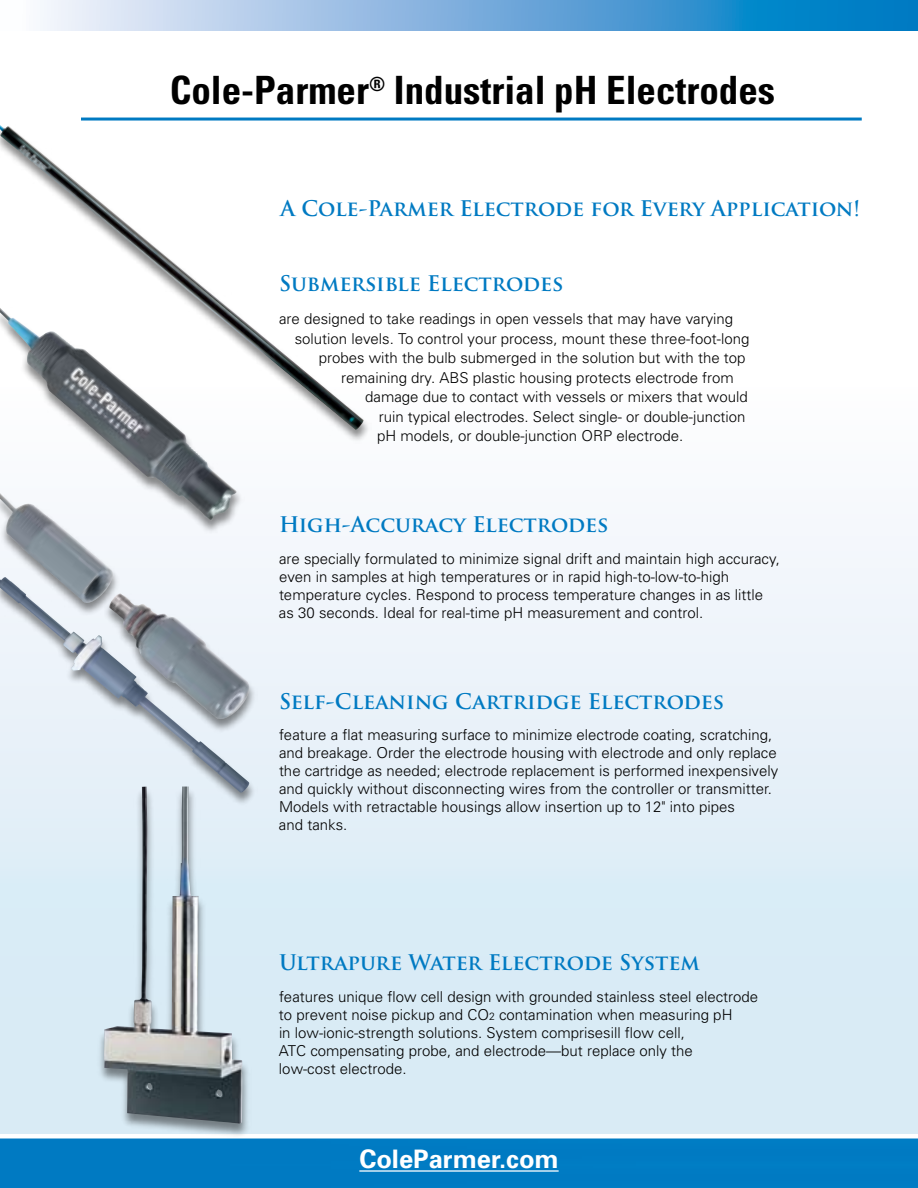
<style>
.page{position:relative;width:918px;height:1188px;background:#fff}
.page>*{position:absolute;margin:0;border:0;box-sizing:border-box;transform-origin:0 0}
.t1{font:700 condensed 39px "Univers";color:#000}
.t2{font:700 25.5px "Univers";color:#fff}
.t3{font:700 21px "Trajan Pro";color:#007ac2}
.t4{font:300 15px/18px "Univers";color:#000}
.s1{font-size:10.5px}
</style>
<div class="page">
<svg style="left:40px;top:0;width:878px;height:30px"></svg>
<div style="left:0;top:386px;width:918px;height:802px;background:linear-gradient(to bottom,#fcfbfe,#cfe6f3)"></div>
<div style="left:0;top:1138px;width:918px;height:50px;background:#007ac2"></div>
<hr style="left:0;top:1134px;width:918px;height:4px;background:#fff">
<hr style="left:81px;top:118px;width:781px;height:3px;background:#007ac2">
<hr style="left:359px;top:1170px;width:200px;height:2px;background:#fff">
<img style="left:0;top:444px;width:237px;height:32px">
<img style="left:0;top:476px;width:258px;height:247px">
<div style="left:0;top:576px;width:257px;height:231px;background:#e5eff8"></div>
<img style="left:0;top:571px;width:249px;height:214px">
<div style="left:95px;top:785px;width:156px;height:353px;background:#000;opacity:.47"></div>
<img style="left:104px;top:787px;width:139px;height:337px">
<div style="left:0;top:125px;width:371px;height:319px;background:#000;opacity:.47"></div>
<img style="left:0;top:117px;width:365px;height:314px">
<h1 class="t1" style="left:170px;top:66px;width:607px">Cole-Parmer<sup>®</sup> Industrial pH Electrodes</h1>
<h3 class="t3" style="left:280px;top:195px;width:581px">A Cole-Parmer Electrode for Every Application!</h3>
<h3 class="t3" style="left:279px;top:271px;width:286px">Submersible Electrodes</h3>
<p class="t4" style="left:279px;top:310px;width:456px">are designed to take readings in open vessels that may have varying</p>
<p class="t4" style="left:295px;top:330px;width:456px">solution levels. To control your process, mount these three-foot-long</p>
<p class="t4" style="left:319px;top:349px;width:428px">probes with the bulb submerged in the solution but with the top</p>
<p class="t4" style="left:341px;top:369px;width:394px">remaining dry. ABS plastic housing protects electrode from</p>
<p class="t4" style="left:365px;top:388px;width:384px">damage due to contact with vessels or mixers that would</p>
<p class="t4" style="left:379px;top:408px;width:368px">ruin typical electrodes. Select single- or double-junction</p>
<p class="t4" style="left:377px;top:427px;width:307px">pH models, or double-junction ORP electrode.</p>
<h3 class="t3" style="left:279px;top:512px;width:331px">High-Accuracy Electrodes</h3>
<p class="t4" style="left:279px;top:549px;width:502px">are specially formulated to minimize signal drift and maintain high accuracy, even in samples at high temperatures or in rapid high-to-low-to-high temperature cycles. Respond to process temperature changes in as little as 30 seconds. Ideal for real-time pH measurement and control.</p>
<h3 class="t3" style="left:279px;top:688px;width:447px">Self-Cleaning Cartridge Electrodes</h3>
<p class="t4" style="left:279px;top:726px;width:501px">feature a flat measuring surface to minimize electrode coating, scratching, and breakage. Order the electrode housing with electrode and only replace the cartridge as needed; electrode replacement is performed inexpensively and quickly without disconnecting wires from the controller or transmitter.<br>Models with retractable housings allow insertion up to 12" into pipes<br>and tanks.</p>
<h3 class="t3" style="left:279px;top:949px;width:423px">Ultrapure Water Electrode System</h3>
<p class="t4" style="left:279px;top:987px;width:481px">features unique flow cell design with grounded stainless steel electrode to prevent noise pickup and CO<span class="s1">2</span> contamination when measuring pH<br>in low-ionic-strength solutions. System comprisesill flow cell,<br>ATC compensating probe, and electrode—but replace only the<br>low-cost electrode.</p>
<h2 class="t2" style="left:359px;top:1144px;width:201px">ColeParmer.com</h2>
</div>
